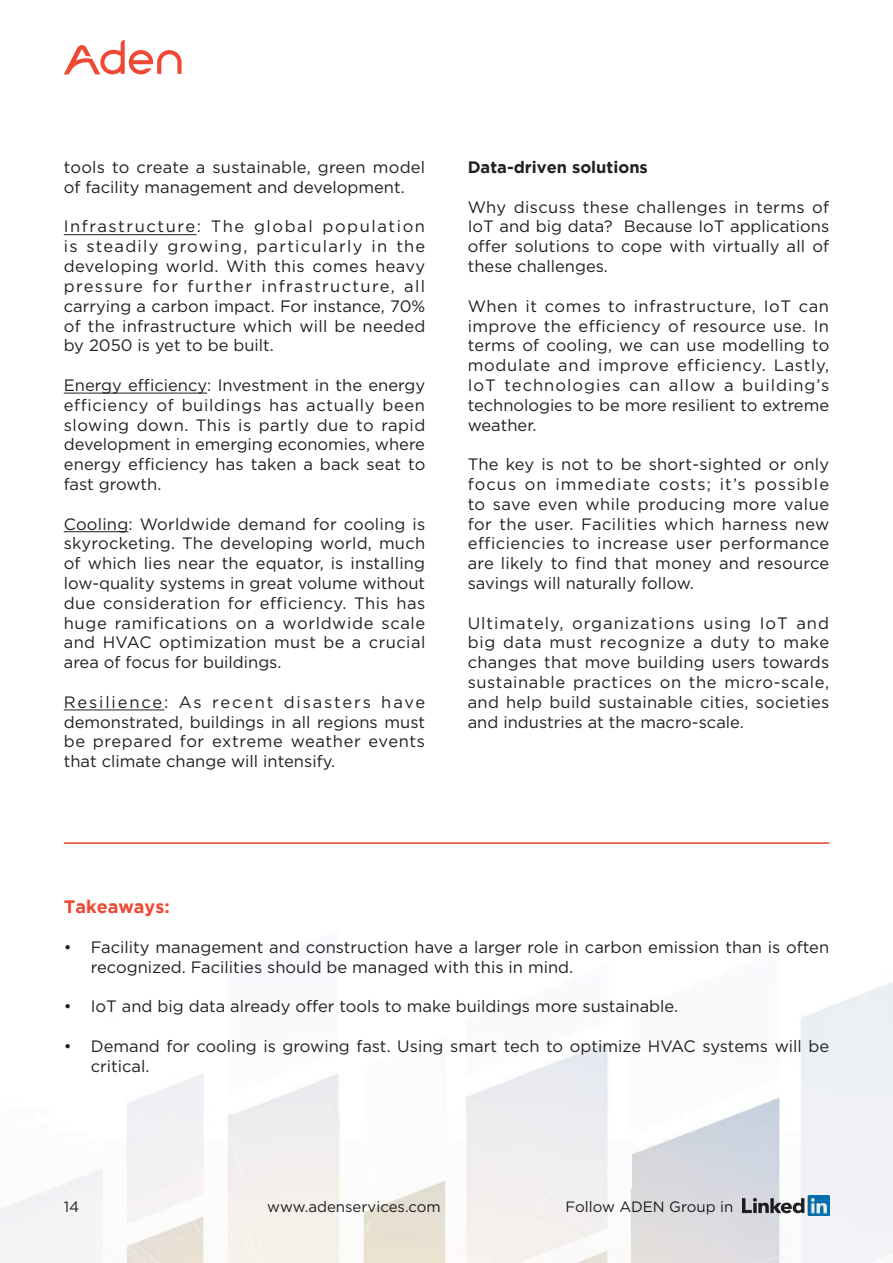
<style>
.page{position:relative;width:893px;height:1263px;background:#fff}
.page>*{position:absolute;margin:0;border:0;box-sizing:border-box;transform-origin:0 0}
.t1{font:700 18px "Gotham";color:#ef4835}
.t2{font:16.5px/19.8px "Gotham";color:#231f20;text-align:justify}
.t3{font:700 16.5px "Gotham";color:#231f20}
.t4{font:15px "Gotham";color:#231f20}
</style>
<div class="page">
<svg style="left:64px;top:40px;width:118px;height:34px"></svg>
<img style="left:0;top:982px;width:893px;height:281px">
<hr style="left:64px;top:842px;width:765px;height:2px;background:#e84128">
<hr style="left:64px;top:234px;width:133px;height:1px;background:#231f20">
<hr style="left:64px;top:393px;width:143px;height:1px;background:#231f20">
<hr style="left:64px;top:531px;width:65px;height:1px;background:#231f20">
<hr style="left:64px;top:710px;width:100px;height:1px;background:#231f20">
<p class="t2" style="left:64px;top:157px;width:363px">tools to create a sustainable, green model of facility management and development.</p>
<p class="t2" style="left:64px;top:216px;width:363px">Infrastructure: The global population is steadily growing, particularly in the developing world. With this comes heavy pressure for further infrastructure, all carrying a carbon impact. For instance, 70% of the infrastructure which will be needed by 2050 is yet to be built.</p>
<p class="t2" style="left:64px;top:375px;width:363px">Energy efficiency: Investment in the energy efficiency of buildings has actually been slowing down. This is partly due to rapid development in emerging economies, where energy efficiency has taken a back seat to fast growth.</p>
<p class="t2" style="left:64px;top:513px;width:363px">Cooling: Worldwide demand for cooling is skyrocketing. The developing world, much of which lies near the equator, is installing low-quality systems in great volume without due consideration for efficiency. This has huge ramifications on a worldwide scale and HVAC optimization must be a crucial area of focus for buildings.</p>
<p class="t2" style="left:64px;top:692px;width:363px">Resilience: As recent disasters have demonstrated, buildings in all regions must be prepared for extreme weather events that climate change will intensify.</p>
<p class="t3" style="left:468px;top:158px;width:182px">Data-driven solutions</p>
<p class="t2" style="left:468px;top:197px;width:363px">Why discuss these challenges in terms of IoT and big data? Because IoT applications offer solutions to cope with virtually all of these challenges.</p>
<p class="t2" style="left:468px;top:296px;width:363px">When it comes to infrastructure, IoT can improve the efficiency of resource use. In terms of cooling, we can use modelling to modulate and improve efficiency. Lastly, IoT technologies can allow a building’s technologies to be more resilient to extreme weather.</p>
<p class="t2" style="left:468px;top:454px;width:363px">The key is not to be short-sighted or only focus on immediate costs; it’s possible to save even while producing more value for the user. Facilities which harness new efficiencies to increase user performance are likely to find that money and resource savings will naturally follow.</p>
<p class="t2" style="left:468px;top:612px;width:363px">Ultimately, organizations using IoT and big data must recognize a duty to make changes that move building users towards sustainable practices on the micro-scale, and help build sustainable cities, societies and industries at the macro-scale.</p>
<p class="t1" style="left:64px;top:896px;width:107px">Takeaways:</p>
<p class="t2" style="left:91px;top:937px;width:740px;text-indent:-27px">• Facility management and construction have a larger role in carbon emission than is often recognized. Facilities should be managed with this in mind.</p>
<p class="t2" style="left:64px;top:996px;width:616px">• IoT and big data already offer tools to make buildings more sustainable.</p>
<p class="t2" style="left:91px;top:1036px;width:740px;text-indent:-27px">• Demand for cooling is growing fast. Using smart tech to optimize HVAC systems will be critical.</p>
<p class="t4" style="left:64px;top:1197px;width:17px">14</p>
<p class="t4" style="left:267px;top:1197px;width:175px">www.adenservices.com</p>
<p class="t4" style="left:566px;top:1197px;width:169px">Follow ADEN Group in</p>
</div>
